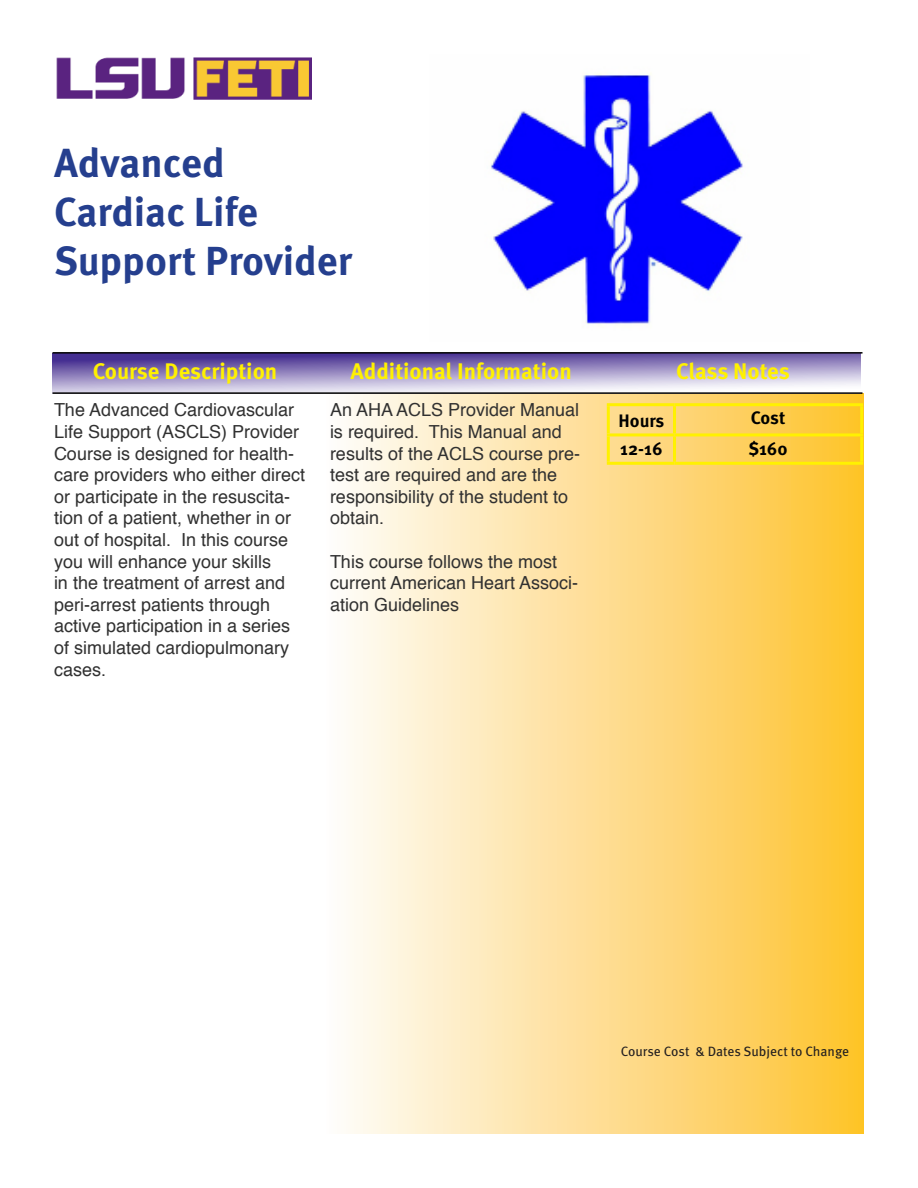
<style>
.page{position:relative;width:918px;height:1188px;background:#fff}
.page>*{position:absolute;margin:0;border:0;box-sizing:border-box;transform-origin:0 0}
.t1{font:700 40.5px "Meta OT";color:#253f8e}
.t2{font:700 22.5px "Meta OT";color:#fff101}
.t3{font:18px/21.6px "Helvetica";color:#313131}
.t4{font:700 18px "Meta OT";color:#000}
.t5{font:13.5px "Meta OT";letter-spacing:-.005em;color:#231f20}
</style>
<div class="page">
<div style="left:326px;top:394px;width:538px;height:740px;background:linear-gradient(to right,#fefcfd,#fec22e)"></div>
<img style="left:56px;top:57px;width:256px;height:43px">
<hr style="left:607px;top:403px;width:68px;height:3px;background:#fff101">
<hr style="left:607px;top:406px;width:3px;height:27px;background:#fff101">
<hr style="left:675px;top:403px;width:188px;height:3px;background:#fff101">
<hr style="left:673px;top:406px;width:3px;height:27px;background:#fff101">
<hr style="left:860px;top:406px;width:3px;height:27px;background:#fff101">
<hr style="left:607px;top:433px;width:68px;height:3px;background:#fff101">
<hr style="left:607px;top:436px;width:3px;height:26px;background:#fff101">
<hr style="left:675px;top:433px;width:188px;height:3px;background:#fff101">
<hr style="left:673px;top:436px;width:3px;height:26px;background:#fff101">
<hr style="left:860px;top:436px;width:3px;height:26px;background:#fff101">
<hr style="left:607px;top:462px;width:68px;height:3px;background:#fff101">
<hr style="left:675px;top:462px;width:188px;height:3px;background:#fff101">
<svg style="left:52px;top:354px;width:809px;height:38px;background:#a397c8"></svg>
<hr style="left:52px;top:392px;width:810px;height:2px;background:#000">
<hr style="left:52px;top:352px;width:810px;height:2px;background:#000">
<img style="left:490px;top:73px;width:253px;height:251px">
<p class="t1" style="left:54px;top:138px;width:172px">Advanced</p>
<p class="t1" style="left:54px;top:186px;width:206px">Cardiac Life</p>
<p class="t1" style="left:54px;top:235px;width:300px">Support Provider</p>
<p class="t2" style="left:93px;top:357px;width:186px">Course Description</p>
<p class="t2" style="left:350px;top:357px;width:223px">Additional Information</p>
<p class="t2" style="left:676px;top:357px;width:115px">Class Notes</p>
<p class="t3" style="left:54px;top:400px;width:253px">The Advanced Cardiovascular<br>Life Support (ASCLS) Provider<br>Course is designed for health&shy;care providers who either direct or participate in the resuscita&shy;tion of a patient, whether in or out of hospital. In this course you will enhance your skills<br>in the treatment of arrest and peri-arrest patients through active participation in a series of simulated cardiopulmonary cases.</p>
<p class="t3" style="left:330px;top:400px;width:252px">An AHA ACLS Provider Manual is required. This Manual and results of the ACLS course pre&shy;test are required and are the responsibility of the student to obtain.</p>
<p class="t3" style="left:330px;top:551px;width:250px">This course follows the most current American Heart Associ&shy;ation Guidelines</p>
<p class="t4" style="left:619px;top:409px;width:47px">Hours</p>
<p class="t4" style="left:751px;top:407px;width:36px">Cost</p>
<p class="t4" style="left:620px;top:437px;width:44px">12-16</p>
<p class="t4" style="left:749px;top:437px;width:41px">$160</p>
<p class="t5" style="left:621px;top:1043px;width:230px">Course Cost &amp; Dates Subject to Change</p>
</div>
